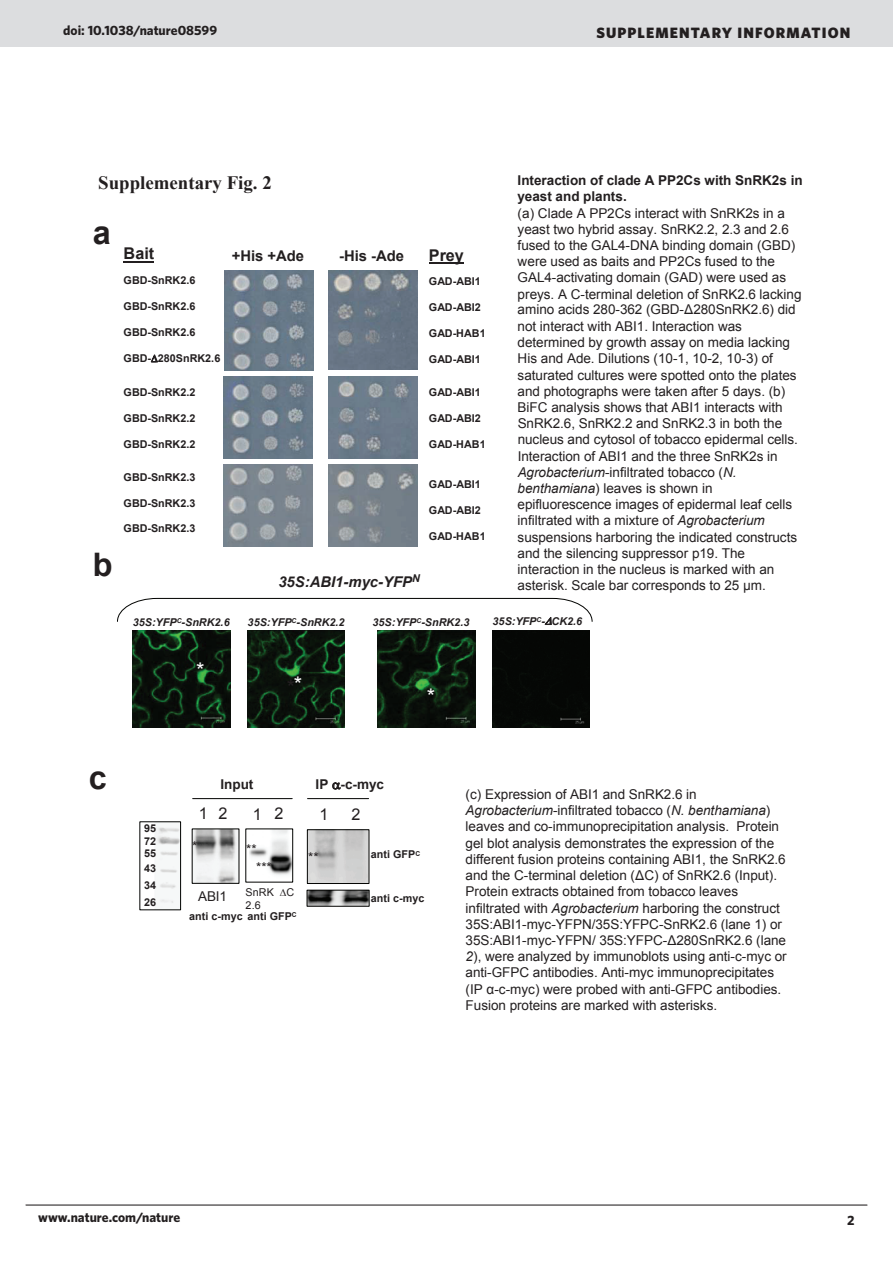
<style>
.page{position:relative;width:893px;height:1263px;background:#fff}
.page>*{position:absolute;margin:0;border:0;box-sizing:border-box;transform-origin:0 0}
.t1{font:700 32.4px "Arial";color:#231f20}
.t2{font:21.6px "Arial";color:#fff}
.t3{font:21.6px "Arial";color:#231f20}
.t4{font:700 18.9px "Times New Roman";color:#231f20}
.t5{font:700 16.2px "Arial";color:#231f20}
.t6{font:16.2px "Arial";color:#231f20}
.t7{font:900 15px "Whitney";letter-spacing:.075em;color:#231f20}
.t8{font:italic 700 14.85px "Arial";color:#231f20}
.t9{font:700 14.85px "Arial";color:#231f20}
.t10{font:13.5px/16.2px "Arial";letter-spacing:-.005em;color:#231f20}
.t11{font:700 13.5px/16.2px "Arial";color:#231f20}
.t12{font:700 13.5px "Whitney";color:#231f20}
.t13{font:700 10.8px/17px "Arial";color:#231f20;text-align:justify}
.t14{font:italic 700 10.8px "Arial";color:#231f20}
.t15{font:10.8px/12.8px "Arial";color:#231f20}
.s1{font-family:"Arial Unicode MS"}
.s2{font-style:italic}
</style>
<div class="page">
<hr style="left:26px;top:1204px;width:841px;height:1px;background:#231f20">
<div style="left:0;top:0;width:893px;height:47px;background:#dcdddf"></div>
<img style="left:248px;top:630px;width:97px;height:97px">
<hr style="left:124px;top:261px;width:30px;height:2px;background:#231f20">
<img style="left:224px;top:464px;width:89px;height:82px">
<img style="left:224px;top:376px;width:89px;height:82px">
<img style="left:328px;top:270px;width:89px;height:99px">
<hr style="left:429px;top:262px;width:35px;height:2px;background:#231f20">
<img style="left:328px;top:464px;width:90px;height:82px">
<img style="left:328px;top:376px;width:90px;height:82px">
<div style="left:493px;top:630px;width:97px;height:97px;background:#050705"></div>
<img style="left:133px;top:630px;width:97px;height:97px">
<img style="left:378px;top:630px;width:97px;height:97px">
<img style="left:224px;top:271px;width:90px;height:99px">
<img style="left:154px;top:827px;width:25px;height:80px">
<div style="left:139px;top:821px;width:42px;height:89px;border:1px solid #040503"></div>
<img style="left:309px;top:892px;width:59px;height:13px">
<div style="left:307px;top:890px;width:63px;height:17px;border:1px solid #040503"></div>
<img style="left:194px;top:830px;width:43px;height:52px">
<img style="left:250px;top:830px;width:41px;height:45px">
<hr style="left:307px;top:798px;width:62px;height:1px;background:#040503">
<hr style="left:193px;top:798px;width:99px;height:1px;background:#040503">
<img style="left:309px;top:831px;width:58px;height:51px">
<div style="left:307px;top:829px;width:62px;height:55px;border:1px solid #040503"></div>
<svg style="left:151px;top:354px;width:7px;height:8px"></svg>
<svg style="left:117px;top:597px;width:476px;height:28px"></svg>
<svg style="left:332px;top:782px;width:8px;height:7px"></svg>
<p class="t12" style="left:63px;top:22px;width:155px">doi: 10.1038/nature08599</p>
<p class="t7" style="left:596px;top:23px;width:255px">SUPPLEMENTARY INFORMATION</p>
<h3 class="t4" style="left:98px;top:169px;width:175px">Supplementary Fig. 2</h3>
<h1 class="t1" style="left:93px;top:211px;width:20px">a</h1>
<h1 class="t1" style="left:93px;top:543px;width:21px">b</h1>
<p class="t5" style="left:124px;top:243px;width:32px">Bait</p>
<p class="t9" style="left:232px;top:246px;width:74px">+His +Ade</p>
<p class="t13" style="left:124px;top:272px;width:73px">GBD-SnRK2.6</p>
<p class="t13" style="left:124px;top:298px;width:73px">GBD-SnRK2.6</p>
<p class="t13" style="left:124px;top:324px;width:73px">GBD-SnRK2.6</p>
<p class="t13" style="left:124px;top:350px;width:98px">GBD- 280SnRK2.6</p>
<p class="t13" style="left:124px;top:384px;width:73px">GBD-SnRK2.2</p>
<p class="t13" style="left:124px;top:410px;width:73px">GBD-SnRK2.2</p>
<p class="t13" style="left:124px;top:436px;width:73px">GBD-SnRK2.2</p>
<p class="t13" style="left:124px;top:469px;width:73px">GBD-SnRK2.3</p>
<p class="t13" style="left:124px;top:495px;width:73px">GBD-SnRK2.3</p>
<p class="t13" style="left:124px;top:520px;width:73px">GBD-SnRK2.3</p>
<p class="t9" style="left:339px;top:246px;width:66px">-His -Ade</p>
<p class="t5" style="left:429px;top:244px;width:37px">Prey</p>
<p class="t13" style="left:429px;top:273px;width:54px">GAD-ABI1</p>
<p class="t13" style="left:429px;top:299px;width:54px">GAD-ABI2</p>
<p class="t13" style="left:429px;top:325px;width:58px">GAD-HAB1</p>
<p class="t13" style="left:429px;top:351px;width:54px">GAD-ABI1</p>
<p class="t13" style="left:429px;top:384px;width:54px">GAD-ABI1</p>
<p class="t13" style="left:429px;top:410px;width:54px">GAD-ABI2</p>
<p class="t13" style="left:429px;top:436px;width:58px">GAD-HAB1</p>
<p class="t13" style="left:429px;top:476px;width:54px">GAD-ABI1</p>
<p class="t13" style="left:429px;top:502px;width:54px">GAD-ABI2</p>
<p class="t13" style="left:429px;top:528px;width:58px">GAD-HAB1</p>
<p class="t8" style="left:278px;top:573px;width:143px">35S:ABI1-myc-YFP<sup>N</sup></p>
<p class="t11" style="left:518px;top:173px;width:287px">Interaction of clade A PP2Cs with SnRK2s in yeast and plants.</p>
<p class="t10" style="left:518px;top:205px;width:285px">(a) Clade A PP2Cs interact with SnRK2s in a yeast two hybrid assay. SnRK2.2, 2.3 and 2.6 fused to the GAL4-DNA binding domain (GBD) were used as baits and PP2Cs fused to the GAL4-activating domain (GAD) were used as preys. A C-terminal deletion of SnRK2.6 lacking amino acids 280-362 (GBD-<span class="s1">Δ</span>280SnRK2.6) did not interact with ABI1. Interaction was determined by growth assay on media lacking His and Ade. Dilutions (10-1, 10-2, 10-3) of saturated cultures were spotted onto the plates and photographs were taken after 5 days. (b)<br>BiFC analysis shows that ABI1 interacts with SnRK2.6, SnRK2.2 and SnRK2.3 in both the nucleus and cytosol of tobacco epidermal cells.<br>Interaction of ABI1 and the three SnRK2s in <span class="s2">Agrobacterium</span>-infiltrated tobacco (<span class="s2">N. benthamiana</span>) leaves is shown in epifluorescence images of epidermal leaf cells infiltrated with a mixture of <span class="s2">Agrobacterium </span>suspensions harboring the indicated constructs and the silencing suppressor p19. The interaction in the nucleus is marked with an asterisk. Scale bar corresponds to 25 µm.</p>
<p class="t14" style="left:133px;top:615px;width:98px">35S:YFP<sup>C</sup>-SnRK2.6</p>
<p class="t14" style="left:248px;top:615px;width:98px">35S:YFP<sup>C</sup>-SnRK2.2</p>
<p class="t14" style="left:372px;top:615px;width:98px">35S:YFP<sup>C</sup>-SnRK2.3</p>
<p class="t14" style="left:493px;top:614px;width:91px">35S:YFP<sup>C</sup>- CK2.6</p>
<h2 class="t2" style="left:196px;top:656px;width:10px">*</h2>
<h2 class="t2" style="left:294px;top:671px;width:10px">*</h2>
<h2 class="t3" style="left:287px;top:673px;width:10px">*</h2>
<h2 class="t2" style="left:427px;top:682px;width:10px">*</h2>
<h1 class="t1" style="left:89px;top:756px;width:20px">c</h1>
<p class="t11" style="left:220px;top:776px;width:35px">Input</p>
<p class="t11" style="left:316px;top:776px;width:70px">IP -c-myc</p>
<p class="t6" style="left:199px;top:803px;width:30px">1 2</p>
<p class="t6" style="left:253px;top:803px;width:32px">1 2</p>
<p class="t6" style="left:319px;top:804px;width:11px">1</p>
<p class="t6" style="left:352px;top:804px;width:11px">2</p>
<p class="t13" style="left:144px;top:822px;width:14px;line-height:12.5px">95<br>72</p>
<p class="t10" style="left:192px;top:838px;width:7px">*</p>
<p class="t10" style="left:246px;top:841px;width:12px">**</p>
<p class="t13" style="left:144px;top:845px;width:14px">55</p>
<p class="t13" style="left:371px;top:846px;width:51px">anti GFP<sup>C</sup></p>
<p class="t13" style="left:144px;top:860px;width:14px">43<br>34<br>26</p>
<p class="t10" style="left:308px;top:850px;width:12px">**</p>
<p class="t10" style="left:256px;top:859px;width:17px">***</p>
<p class="t10" style="left:198px;top:888px;width:31px">ABI1</p>
<p class="t15" style="left:246px;top:886px;width:50px">SnRK C<br>2.6</p>
<p class="t13" style="left:371px;top:890px;width:55px">anti c-myc</p>
<p class="t13" style="left:189px;top:908px;width:109px">anti c-myc anti GFP<sup>C</sup></p>
<p class="t10" style="left:466px;top:786px;width:323px">(c) Expression of ABI1 and SnRK2.6 in <span class="s2">Agrobacterium</span>-infiltrated tobacco (<span class="s2">N. benthamiana</span>) leaves and co-immunoprecipitation analysis. Protein gel blot analysis demonstrates the expression of the different fusion proteins containing ABI1, the SnRK2.6 and the C-terminal deletion (<span class="s1">Δ</span>C) of SnRK2.6 (Input).<br>Protein extracts obtained from tobacco leaves infiltrated with <span class="s2">Agrobacterium</span> harboring the construct 35S:ABI1-myc-YFPN/35S:YFPC-SnRK2.6 (lane 1) or 35S:ABI1-myc-YFPN/ 35S:YFPC-Δ280SnRK2.6 (lane <span class="s2">2</span>), were analyzed by immunoblots using anti-c-myc or anti-GFPC antibodies. Anti-myc immunoprecipitates (IP α-c-myc) were probed with anti-GFPC antibodies.<br>Fusion proteins are marked with asterisks.</p>
<p class="t12" style="left:38px;top:1208px;width:143px">www.nature.com/nature</p>
<p class="t12" style="left:847px;top:1211px;width:9px">2</p>
</div>
